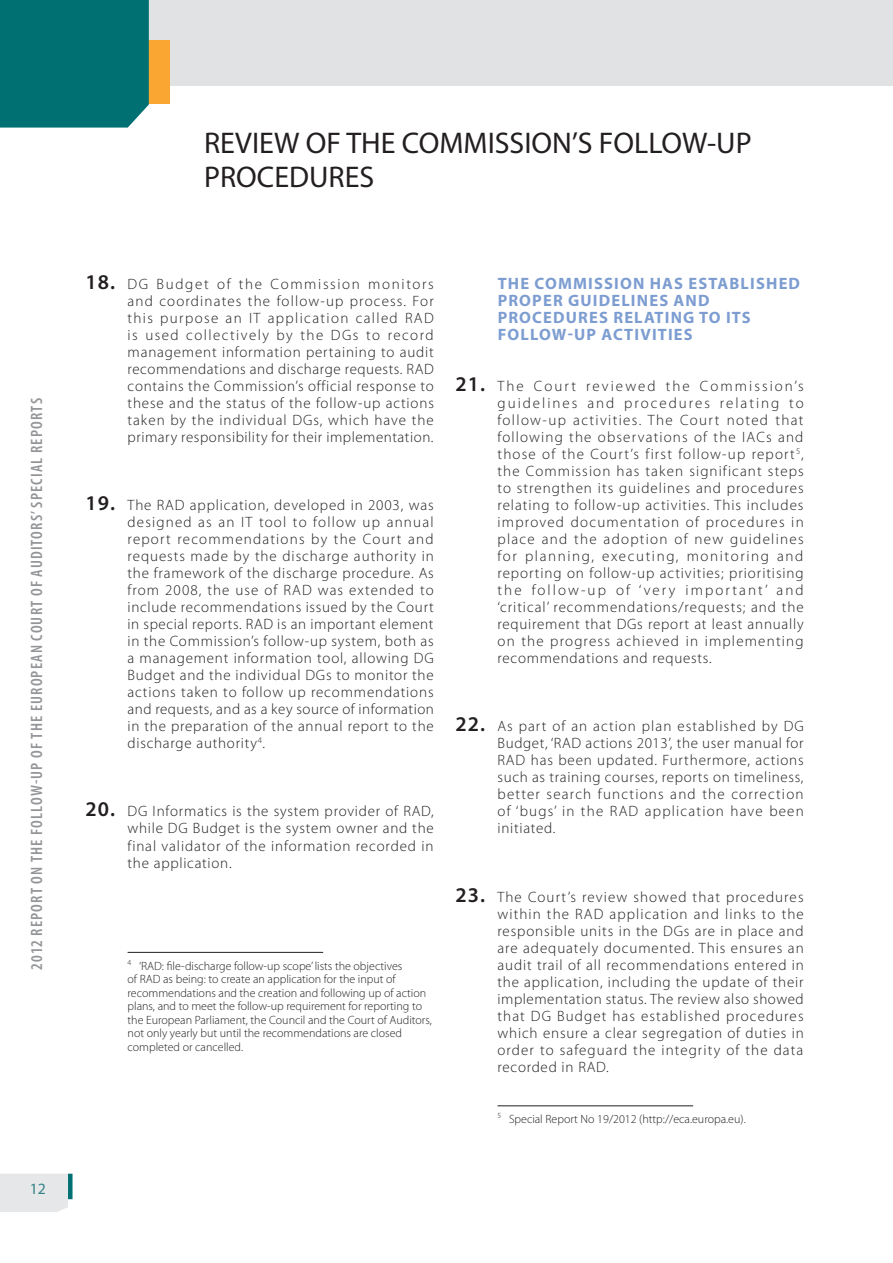
<style>
.page{position:relative;width:893px;height:1263px;background:#fff}
.page>*{position:absolute;margin:0;border:0;box-sizing:border-box;transform-origin:0 0}
.E_01_-_CHAP_TITRE_CH{font:30px/34px "Myriad Pro";color:#231f20}
.E_03_-_CHAP__TITRE_A{font:700 16.5px/17px "Myriad Pro";letter-spacing:.07em;color:#7d9dd1}
.t1{font:600 condensed 16.5px "Myriad Pro";letter-spacing:.07em;color:#939598}
.t2{font:15.75px "Myriad Pro";color:#358286}
.E_05_-_CHAP__1__TEXT{font:300 15px/17px "Myriad Pro";letter-spacing:.05em;color:#231f20;text-align:justify}
.E_11_-_CHAP__FOOTNOT{font:300 12px/13.5px "Myriad Pro";color:#231f20}
.s1{font-weight:600;font-size:21px}
.s2{font-style:italic}
</style>
<div class="page">
<div style="left:0;top:1173px;width:70px;height:39px;background:#e6e7e9"></div>
<div style="left:68px;top:1174px;width:5px;height:25px;background:#017072"></div>
<div style="left:0;top:0;width:893px;height:85px;background:#e1e2e4"></div>
<div style="left:149px;top:40px;width:21px;height:64px;background:#faa633"></div>
<div style="left:0;top:0;width:149px;height:128px;background:#017072"></div>
<hr style="left:128px;top:952px;width:195px;height:1px;background:#231f20">
<hr style="left:497px;top:1105px;width:196px;height:1px;background:#231f20">
<p class="t1" style="left:28px;top:969px;width:573px;rotate:-90deg">2012 REPORT ON THE FOLLOW-UP OF THE EUROPEAN COURT OF AUDITORS’ SPECIAL REPORTS</p>
<p class="t2" style="left:30px;top:1179px;width:18px">12</p>
<p class="E_01_-_CHAP_TITRE_CH" style="left:204px;top:126px;width:549px">REVIEW OF THE COMMISSION’S FOLLOW‑UP<br>PROCEDURES</p>
<p class="E_05_-_CHAP__1__TEXT" style="left:128px;top:276px;width:308px;text-indent:-42px"><span class="s1">18.</span> DG Budget of the Commission monitors and coordinates the follow‑up process. For this purpose an IT application called RAD is used collectively by the DGs to record management information pertaining to audit recommendations and discharge requests. RAD contains the Commission’s official response to these and the status of the follow‑up actions taken by the individual DGs, which have the primary responsibility for their implementation.</p>
<p class="E_05_-_CHAP__1__TEXT" style="left:128px;top:497px;width:308px;text-indent:-42px"><span class="s1">19.</span> The RAD application, developed in 2003, was designed as an IT tool to follow up annual report recommendations by the Court and requests made by the discharge authority in the framework of the discharge procedure. As from 2008, the use of RAD was extended to include recommendations issued by the Court in special reports. RAD is an important element in the Commission’s follow‑up system, both as a management information tool, allowing DG Budget and the individual DGs to monitor the actions taken to follow up recommendations and requests, and as a key source of information in the preparation of the annual report to the discharge authority<sup>4</sup>.</p>
<p class="E_05_-_CHAP__1__TEXT" style="left:128px;top:803px;width:308px;text-indent:-42px"><span class="s1">20.</span> DG Informatics is the system provider of RAD, while DG Budget is the system owner and the final validator of the information recorded in the application.</p>
<p class="E_11_-_CHAP__FOOTNOT" style="left:128px;top:959px;width:306px"><sup>4</sup> ‘RAD: file-discharge follow‑up scope’ lists the objectives<br>of RAD as being: to create an application for the input of recommendations and the creation and following up of action plans, and to meet the follow‑up requirement for reporting to the European Parliament, the Council and the Court of Auditors, not only yearly but until the recommendations are closed completed or cancelled.</p>
<p class="E_03_-_CHAP__TITRE_A" style="left:498px;top:275px;width:304px">THE COMMISSION HAS ESTABLISHED<br>PROPER GUIDELINES AND<br>PROCEDURES RELATING TO ITS<br>FOLLOW‑UP ACTIVITIES</p>
<p class="E_05_-_CHAP__1__TEXT" style="left:497px;top:378px;width:308px;text-indent:-42px"><span class="s1">21.</span> The Court reviewed the Commission’s guidelines and procedures relating to follow‑up activities. The Court noted that following the observations of the IACs and those of the Court’s first follow‑up report<sup>5</sup>, the Commission has taken significant steps to strengthen its guidelines and procedures relating to follow‑up activities. This includes improved documentation of procedures in place and the adoption of new guidelines for planning, executing, monitoring and reporting on follow<span class="s2">‑</span>up activities; prioritising the follow‑up of ‘very important’ and ‘critical’ recommendations/requests; and the requirement that DGs report at least annually on the progress achieved in implementing recommendations and requests.</p>
<p class="E_05_-_CHAP__1__TEXT" style="left:497px;top:718px;width:308px;text-indent:-42px"><span class="s1">22.</span> As part of an action plan established by DG Budget, ‘RAD actions 2013’, the user manual for RAD has been updated. Furthermore, actions such as training courses, reports on timeliness, better search functions and the correction of ‘bugs’ in the RAD application have been initiated.</p>
<p class="E_05_-_CHAP__1__TEXT" style="left:497px;top:888px;width:308px;text-indent:-42px"><span class="s1">23.</span> The Court’s review showed that procedures within the RAD application and links to the responsible units in the DGs are in place and are adequately documented. This ensures an audit trail of all recommendations entered in the application, including the update of their implementation status. The review also showed that DG Budget has established procedures which ensure a clear segregation of duties in order to safeguard the integrity of the data recorded in RAD.</p>
<p class="E_11_-_CHAP__FOOTNOT" style="left:497px;top:1112px;width:250px"><sup>5</sup> Special Report No 19/2012 (http://eca.europa.eu).</p>
</div>
